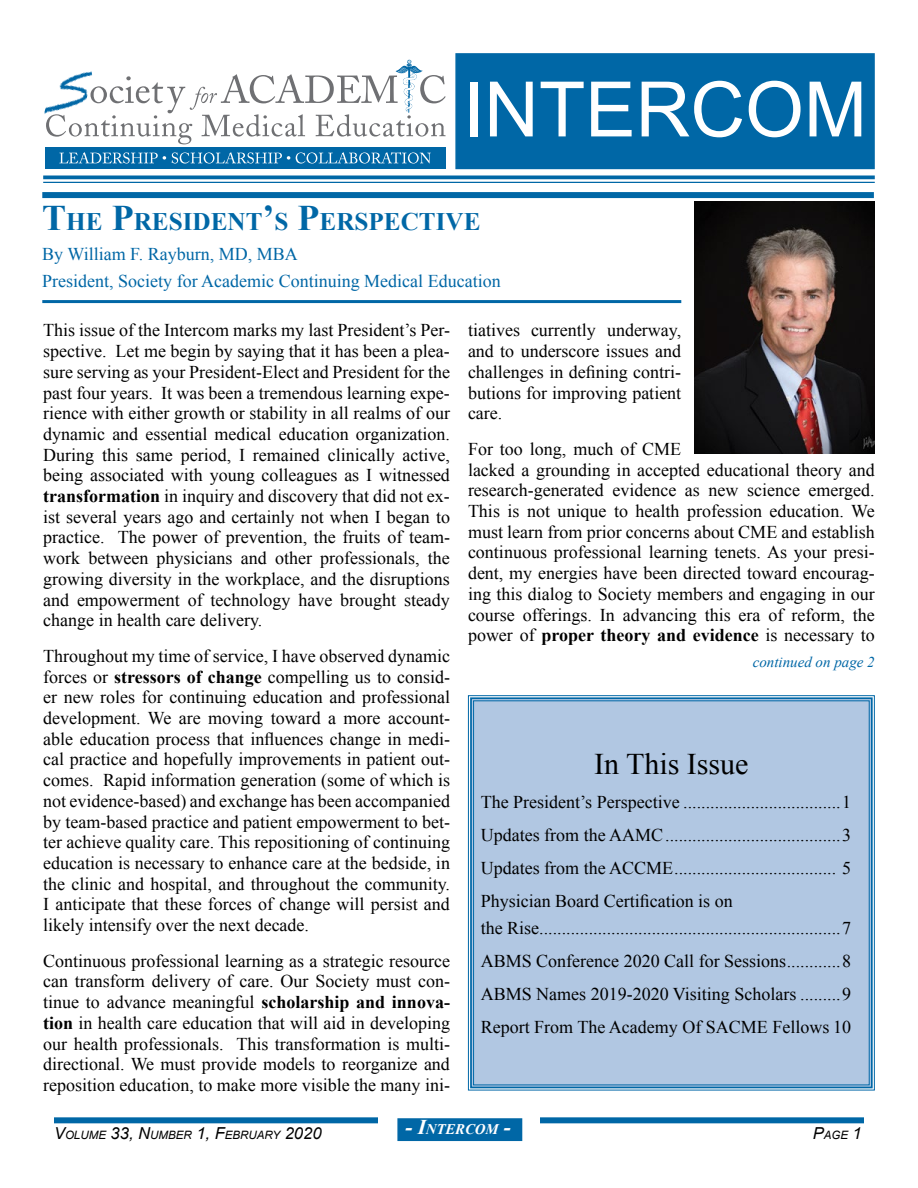
<style>
.page{position:relative;width:918px;height:1188px;background:#fff}
.page>*{position:absolute;margin:0;border:0;box-sizing:border-box;transform-origin:0 0}
.t1{font:76.5px "Arial";color:#fff}
.t2{font:30px "Times New Roman";color:#000}
.t3{font:700 25.2px "Times New Roman";color:#0067a6}
.t4{font:18px/20.7px "Times New Roman";color:#000;text-align:justify}
.t5{font:18px/27px "Times New Roman";color:#0067a6}
.t6{font:italic 15px "Times New Roman";color:#0067a6}
.t7{font:italic 700 14.7px "Times New Roman";color:#fff}
.t8{font:italic 11.55px "Arial";color:#000}
.s1{font-size:36px}
.s2{font-weight:700}
.s3{font-size:21px}
.s4{font-size:16.5px}
</style>
<div class="page">
<div style="left:54px;top:1117px;width:324px;height:6px;background:#0067a6"></div>
<div style="left:540px;top:1117px;width:324px;height:6px;background:#0067a6"></div>
<div style="left:397px;top:1118px;width:125px;height:23px;background:#0067a6;border:2px solid #0067a6"></div>
<hr style="left:43px;top:176px;width:832px;height:3px;background:#0067a6">
<hr style="left:43px;top:182px;width:832px;height:1px;background:#0067a6">
<div style="left:45px;top:147px;width:400px;height:22px;background:#0067a6"></div>
<svg style="left:59px;top:152px;width:107px;height:12px"></svg>
<svg style="left:172px;top:152px;width:118px;height:12px"></svg>
<svg style="left:296px;top:152px;width:135px;height:12px"></svg>
<svg style="left:49px;top:60px;width:397px;height:84px"></svg>
<img style="left:44px;top:60px;width:52px;height:74px">
<div style="left:455px;top:53px;width:420px;height:116px;background:#0067a6;border:2px solid #0067a6"></div>
<div style="left:468px;top:695px;width:407px;height:396px;background:#b1c7e2"></div>
<div style="left:470px;top:697px;width:403px;height:391px;border:2px solid #0067a6"></div>
<div style="left:473px;top:700px;width:397px;height:385px;border:1px solid #0067a6"></div>
<div style="left:42px;top:192px;width:832px;height:6px;background:#0067a6"></div>
<hr style="left:42px;top:300px;width:639px;height:3px;background:#0067a6">
<img style="left:695px;top:202px;width:179px;height:251px">
<h1 class="t1" style="left:463px;top:59px;width:405px">INTERCOM</h1>
<h3 class="t3" style="left:42px;top:204px;width:440px"><span class="s1">T</span>HE <span class="s1">P</span>RESIDENT<span class="s1">’</span>S <span class="s1">P</span>ERSPECTIVE</h3>
<p class="t5" style="left:42px;top:240px;width:460px">By William F. Rayburn, MD, MBA<br>President, Society for Academic Continuing Medical Education</p>
<p class="t4" style="left:43px;top:320px;width:408px">This issue of the Intercom marks my last President’s Per&shy;spective. Let me begin by saying that it has been a plea&shy;sure serving as your President-Elect and President for the past four years. It was been a tremendous learning expe&shy;rience with either growth or stability in all realms of our dynamic and essential medical education organization.<br>During this same period, I remained clinically active, being associated with young colleagues as I witnessed <span class="s2">transformation</span> in inquiry and discovery that did not ex&shy;ist several years ago and certainly not when I began to practice. The power of prevention, the fruits of team&shy;work between physicians and other professionals, the growing diversity in the workplace, and the disruptions and empowerment of technology have brought steady change in health care delivery.</p>
<p class="t4" style="left:43px;top:645px;width:408px">Throughout my time of service, I have observed dynamic forces or <span class="s2">stressors of change</span> compelling us to consid&shy;er new roles for continuing education and professional development. We are moving toward a more account&shy;able education process that influences change in medi&shy;cal practice and hopefully improvements in patient out&shy;comes. Rapid information generation (some of which is not evidence-based) and exchange has been accompanied by team-based practice and patient empowerment to bet&shy;ter achieve quality care. This repositioning of continuing education is necessary to enhance care at the bedside, in the clinic and hospital, and throughout the community.<br>I anticipate that these forces of change will persist and likely intensify over the next decade.</p>
<p class="t4" style="left:43px;top:950px;width:408px">Continuous professional learning as a strategic resource can transform delivery of care. Our Society must con&shy;tinue to advance meaningful <span class="s2">scholarship and innova&shy;tion</span> in health care education that will aid in developing our health professionals. This transformation is multi&shy;directional. We must provide models to reorganize and reposition education, to make more visible the many ini-</p>
<p class="t4" style="left:468px;top:320px;width:215px">tiatives currently underway, and to underscore issues and challenges in defining contri&shy;butions for improving patient care.</p>
<p class="t4" style="left:468px;top:438px;width:408px;text-align:left">For too long, much of CME<br>lacked a grounding in accepted educational theory and research-generated evidence as new science emerged.<br>This is not unique to health profession education. We must learn from prior concerns about CME and establish continuous professional learning tenets. As your presi&shy;dent, my energies have been directed toward encourag&shy;ing this dialog to Society members and engaging in our course offerings. In advancing this era of reform, the power of <span class="s2">proper theory and evidence</span> is necessary to</p>
<p class="t6" style="left:753px;top:652px;width:124px">continued on page 2</p>
<h2 class="t2" style="left:594px;top:743px;width:156px">In This Issue</h2>
<p class="t4" style="left:481px;top:785px;width:372px;line-height:33px">The President’s Perspective ...................................1<br>Updates from the AAMC.......................................3<br>Updates from the ACCME.................................... 5<br>Physician Board Certification is on</p>
<p class="t4" style="left:481px;top:911px;width:372px;line-height:33px">the Rise...................................................................7<br>ABMS Conference 2020 Call for Sessions............8<br>ABMS Names 2019-2020 Visiting Scholars .........9<br>Report From The Academy Of SACME Fellows 10</p>
<p class="t7" style="left:405px;top:1119px;width:107px"><span class="s3">- I</span>NTERCOM <span class="s3">-</span></p>
<p class="t8" style="left:54px;top:1127px;width:269px"><span class="s4">V</span>OLUME <span class="s4">33, N</span>UMBER <span class="s4">1, F</span>EBRUARY <span class="s4">2020</span></p>
<p class="t8" style="left:813px;top:1127px;width:51px"><span class="s4">P</span>AGE <span class="s4">1</span></p>
</div>
